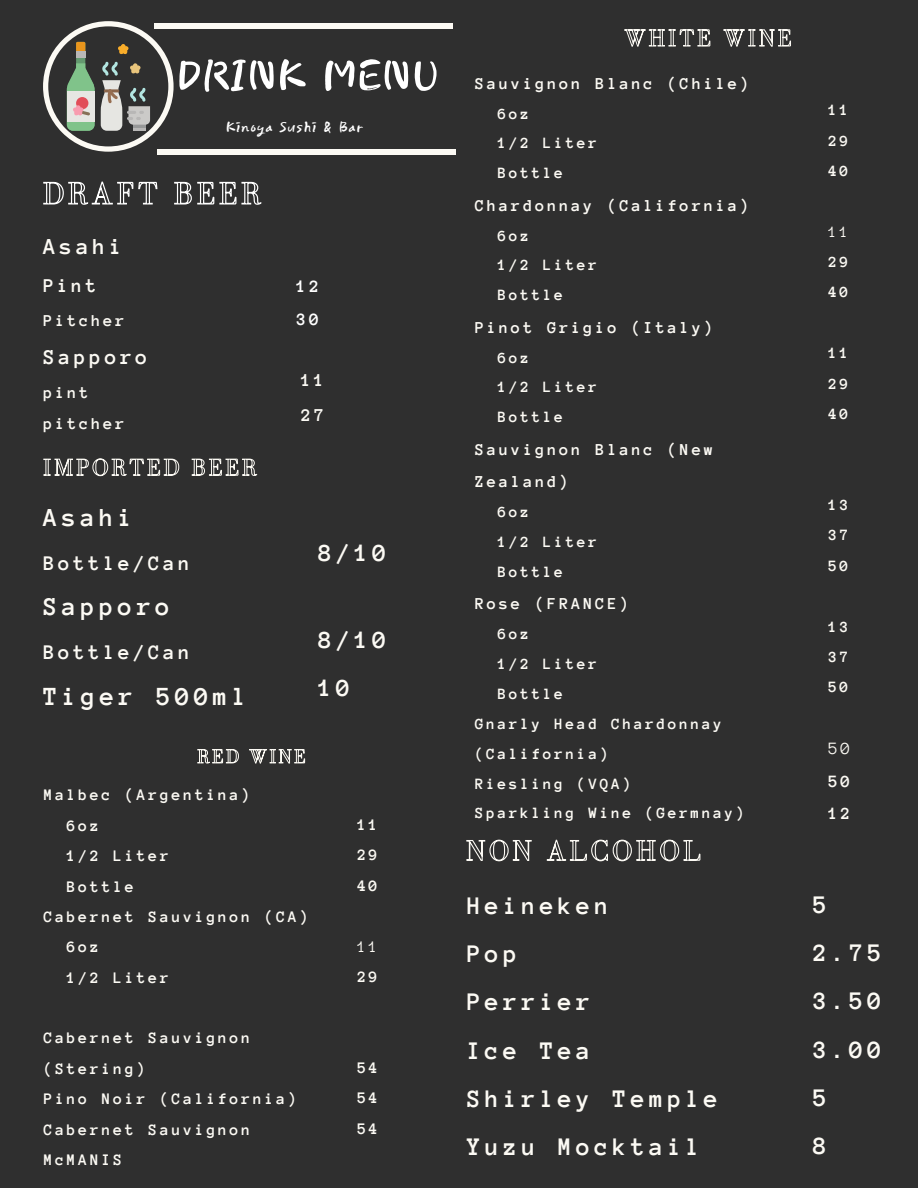
<style>
.page{position:relative;width:918px;height:1188px;background:#2f2f2f}
.page>*{position:absolute;margin:0;border:0;box-sizing:border-box;transform-origin:0 0}
.t1{font:54px "Makgeolli";color:#fff}
.t2{font:700 26.7px "Anonymous Pro";letter-spacing:.16em;color:#fcfaf4}
.t3{font:700 26.55px "Anonymous Pro";letter-spacing:.16em;color:#fcfaf4}
.t4{font:700 25.8px/48.3px "Anonymous Pro";letter-spacing:.16em;color:#fcfaf4}
.t5{font:700 25.5px/48.3px "Anonymous Pro";color:#fcfaf4}
.t6{font:700 23.4px "Anonymous Pro";letter-spacing:.16em;color:#fcfaf4}
.t7{font:700 21.9px "Anonymous Pro";letter-spacing:.16em;color:#fcfaf4}
.t8{font:700 21.3px "Anonymous Pro";letter-spacing:.16em;color:#fcfaf4}
.t9{font:700 19.95px "Anonymous Pro";color:#fcfaf4}
.t10{font:700 18.6px/34.8px "Anonymous Pro";color:#fcfaf4}
.t11{font:700 18px/33.6px "Anonymous Pro";color:#fff}
.t12{font:17.85px "Makgeolli";letter-spacing:.05em;color:#fff}
.t13{font:700 17.7px/32.7px "Anonymous Pro";color:#fcfaf4}
.t14{font:17.7px "Anonymous Pro";color:#fcfaf4}
.t15{font:700 17.1px/32.2px "Anonymous Pro";letter-spacing:.16em;color:#fcfaf4}
.t16{font:700 16.95px/31.5px "Anonymous Pro";letter-spacing:.16em;color:#fcfaf4}
.t17{font:700 16.5px/30.3px "Anonymous Pro";letter-spacing:.16em;color:#fcfaf4;text-align:justify}
.t18{font:16.5px "Anonymous Pro";color:#fcfaf4}
.t19{font:700 16.05px/30.3px "Anonymous Pro";letter-spacing:.16em;color:#fcfaf4}
.t20{font:16.05px "Anonymous Pro";color:#fcfaf4}
</style>
<div class="page">
<hr style="left:155px;top:24px;width:298px;height:4px;background:#fcfaf4">
<hr style="left:158px;top:150px;width:298px;height:4px;background:#fcfaf4">
<svg style="left:43px;top:181px;width:219px;height:24px"></svg>
<svg style="left:43px;top:21px;width:131px;height:131px"></svg>
<svg style="left:624px;top:29px;width:167px;height:18px"></svg>
<svg style="left:466px;top:839px;width:235px;height:23px"></svg>
<svg style="left:43px;top:458px;width:215px;height:19px"></svg>
<svg style="left:197px;top:749px;width:108px;height:15px"></svg>
<h1 class="t1" style="left:176px;top:46px;width:264px">DRINK MENU</h1>
<p class="t12" style="left:226px;top:117px;width:139px">Kinoya Sushi &amp; Bar</p>
<h3 class="t6" style="left:43px;top:235px;width:80px">Asahi</h3>
<p class="t9" style="left:43px;top:276px;width:55px">Pint</p>
<p class="t16" style="left:43px;top:305px;width:83px">Pitcher</p>
<h3 class="t7" style="left:43px;top:346px;width:106px">Sapporo</h3>
<p class="t16" style="left:43px;top:377px;width:83px">pint pitcher</p>
<p class="t11" style="left:297px;top:269px;width:24px">12<br>30</p>
<p class="t10" style="left:301px;top:363px;width:25px">11<br>27</p>
<h3 class="t3" style="left:43px;top:504px;width:91px">Asahi</h3>
<h3 class="t8" style="left:43px;top:553px;width:148px">Bottle/Can</h3>
<h3 class="t3" style="left:43px;top:593px;width:128px">Sapporo</h3>
<h3 class="t8" style="left:43px;top:641px;width:148px">Bottle/Can</h3>
<h2 class="t2" style="left:43px;top:683px;width:205px">Tiger 500ml</h2>
<h3 class="t5" style="left:319px;top:529px;width:70px">8/10</h3>
<h3 class="t5" style="left:319px;top:615px;width:70px">8/10<br>10</h3>
<p class="t17" style="left:44px;top:780px;width:208px">Malbec (Argentina)</p>
<p class="t17" style="left:67px;top:810px;width:34px">6oz</p>
<p class="t17" style="left:67px;top:841px;width:104px">1/2 Liter</p>
<p class="t17" style="left:67px;top:871px;width:69px">Bottle</p>
<p class="t17" style="left:44px;top:902px;width:267px">Cabernet Sauvignon (CA)</p>
<p class="t17" style="left:67px;top:932px;width:34px">6oz</p>
<p class="t17" style="left:67px;top:962px;width:104px">1/2 Liter</p>
<p class="t17" style="left:44px;top:1023px;width:255px;text-align:left">Cabernet Sauvignon (Stering)<br>Pino Noir (California)<br>Cabernet Sauvignon<br>McMANIS</p>
<p class="t17" style="left:357px;top:810px;width:22px">11<br>29<br>40</p>
<p class="t18" style="left:357px;top:938px;width:22px">11</p>
<p class="t17" style="left:357px;top:962px;width:22px">29</p>
<p class="t17" style="left:357px;top:1053px;width:22px">54<br>54<br>54</p>
<p class="t15" style="left:475px;top:67px;width:276px">Sauvignon Blanc (Chile)</p>
<p class="t19" style="left:498px;top:98px;width:101px;line-height:29.8px">6oz<br>1/2 Liter<br>Bottle</p>
<p class="t15" style="left:475px;top:189px;width:276px">Chardonnay (California)</p>
<p class="t19" style="left:498px;top:221px;width:101px;line-height:29.8px">6oz<br>1/2 Liter<br>Bottle</p>
<p class="t15" style="left:475px;top:311px;width:240px">Pinot Grigio (Italy)</p>
<p class="t19" style="left:498px;top:343px;width:101px;line-height:29.8px">6oz<br>1/2 Liter<br>Bottle</p>
<p class="t15" style="left:475px;top:433px;width:240px">Sauvignon Blanc (New<br>Zealand)</p>
<p class="t19" style="left:498px;top:497px;width:101px;line-height:29.8px">6oz<br>1/2 Liter<br>Bottle</p>
<p class="t15" style="left:475px;top:587px;width:155px">Rose (FRANCE)</p>
<p class="t19" style="left:498px;top:619px;width:33px">6oz</p>
<p class="t19" style="left:498px;top:649px;width:101px">1/2 Liter</p>
<p class="t19" style="left:498px;top:679px;width:67px">Bottle</p>
<p class="t19" style="left:475px;top:708px;width:249px">Gnarly Head Chardonnay</p>
<p class="t19" style="left:475px;top:738px;width:135px">(California)</p>
<p class="t19" style="left:475px;top:768px;width:158px">Riesling (VQA)</p>
<p class="t19" style="left:475px;top:798px;width:271px">Sparkling Wine (Germnay)</p>
<p class="t19" style="left:828px;top:95px;width:22px;text-align:justify">11<br>29<br>40</p>
<p class="t20" style="left:828px;top:224px;width:22px">11</p>
<p class="t19" style="left:828px;top:247px;width:22px">29<br>40</p>
<p class="t19" style="left:828px;top:338px;width:22px;text-align:justify">11<br>29<br>40</p>
<p class="t19" style="left:828px;top:490px;width:22px;text-align:justify">13<br>37<br>50</p>
<p class="t19" style="left:828px;top:611px;width:22px;text-align:justify">13<br>37<br>50</p>
<p class="t14" style="left:828px;top:740px;width:24px">50</p>
<p class="t13" style="left:828px;top:765px;width:24px">50<br>12</p>
<h3 class="t4" style="left:467px;top:881px;width:253px">Heineken<br>Pop<br>Perrier<br>Ice Tea<br>Shirley Temple<br>Yuzu Mocktail</h3>
<h3 class="t4" style="left:813px;top:880px;width:70px">5<br>2.75<br>3.50<br>3.00<br>5<br>8</h3>
</div>
